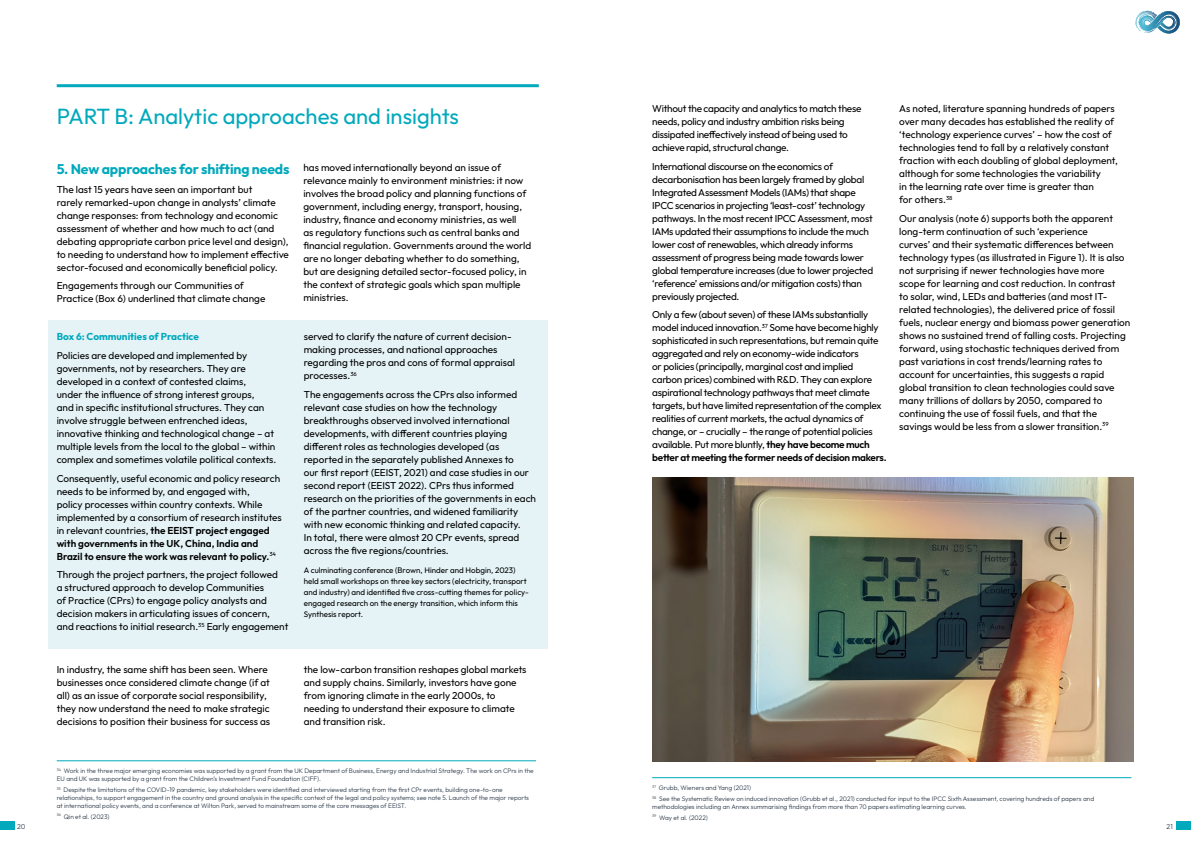
<style>
.page{position:relative;width:1191px;height:842px;background:#fff}
.page>*{position:absolute;margin:0;border:0;box-sizing:border-box;transform-origin:0 0}
.t1{font:22px "Outfit";color:#00a9bc}
.t2{font:700 14px "Outfit";letter-spacing:-.01em;color:#00a9bc}
.t3{font:10px/13px "Outfit";color:#000}
.t4{font:10px/13px "Outfit";letter-spacing:-.025em;color:#000}
.t5{font:700 10px "Outfit";color:#00a9bc}
.t6{font:8px/11px "Outfit";color:#000}
.t7{font:300 7px "Outfit";color:#2b3948}
.t8{font:300 7px "Outfit";color:#263543}
.t9{font:300 6.5px/8px "Outfit";color:#2b3948}
.s1{font-weight:600}
</style>
<div class="page">
<div style="left:48px;top:320px;width:499px;height:329px;background:#e5f3f7"></div>
<div style="left:0;top:821px;width:14px;height:9px;background:#00a9bc"></div>
<div style="left:1176px;top:821px;width:15px;height:9px;background:#00a9bc"></div>
<hr style="left:57px;top:84px;width:482px;height:3px;background:#00a9bc">
<hr style="left:57px;top:760px;width:479px;height:1px;background:#00a9bc">
<hr style="left:652px;top:777px;width:479px;height:1px;background:#00a9bc">
<img style="left:652px;top:478px;width:481px;height:283px">
<svg style="left:1135px;top:11px;width:39px;height:22px"></svg>
<h1 class="t1" style="left:57px;top:104px;width:404px">PART B: Analytic approaches and insights</h1>
<h2 class="t2" style="left:57px;top:161px;width:234px">5. New approaches for shifting needs</h2>
<p class="t3" style="left:57px;top:183px;width:234px">The last 15 years have seen an important but<br>rarely remarked-upon change in analysts’ climate change responses: from technology and economic assessment of whether and how much to act (and debating appropriate carbon price level and design), to needing to understand how to implement effective sector-focused and economically beneficial policy.</p>
<p class="t3" style="left:57px;top:279px;width:210px">Engagements through our Communities of<br>Practice (Box 6) underlined that climate change</p>
<p class="t3" style="left:303px;top:161px;width:229px">has moved internationally beyond an issue of relevance mainly to environment ministries: it now involves the broad policy and planning functions of government, including energy, transport, housing, industry, finance and economy ministries, as well<br>as regulatory functions such as central banks and financial regulation. Governments around the world are no longer debating whether to do something, but are designing detailed sector-focused policy, in the context of strategic goals which span multiple ministries.</p>
<p class="t5" style="left:57px;top:331px;width:144px">Box 6: Communities of Practice</p>
<p class="t3" style="left:57px;top:349px;width:221px">Policies are developed and implemented by governments, not by researchers. They are developed in a context of contested claims,<br>under the influence of strong interest groups,<br>and in specific institutional structures. They can involve struggle between entrenched ideas, innovative thinking and technological change – at multiple levels from the local to the global – within complex and sometimes volatile political contexts.</p>
<p class="t3" style="left:57px;top:472px;width:227px">Consequently, useful economic and policy research needs to be informed by, and engaged with,<br>policy processes within country contexts. While implemented by a consortium of research institutes in relevant countries, <span class="s1">the EEIST project engaged with governments in the UK, China, India and Brazil to ensure the work was relevant to policy.</span><sup>34</sup></p>
<p class="t3" style="left:57px;top:568px;width:233px">Through the project partners, the project followed<br>a structured approach to develop Communities<br>of Practice (CPrs) to engage policy analysts and decision makers in articulating issues of concern, and reactions to initial research.<sup>35</sup> Early engagement</p>
<p class="t3" style="left:304px;top:330px;width:213px">served to clarify the nature of current decision&shy;making processes, and national approaches regarding the pros and cons of formal appraisal processes.<sup>36</sup></p>
<p class="t3" style="left:304px;top:388px;width:234px">The engagements across the CPrs also informed relevant case studies on how the technology breakthroughs observed involved international developments, with different countries playing different roles as technologies developed (as reported in the separately published Annexes to<br>our first report (EEIST, 2021) and case studies in our second report (EEIST 2022). CPrs thus informed research on the priorities of the governments in each of the partner countries, and widened familiarity with new economic thinking and related capacity.<br>In total, there were almost 20 CPr events, spread across the five regions/countries.</p>
<p class="t6" style="left:304px;top:564px;width:226px">A culminating conference (Brown, Hinder and Hobgin, 2023) held small workshops on three key sectors (electricity, transport and industry) and identified five cross-cutting themes for policy&shy;engaged research on the energy transition, which inform this Synthesis report.</p>
<p class="t3" style="left:57px;top:663px;width:215px">In industry, the same shift has been seen. Where businesses once considered climate change (if at all) as an issue of corporate social responsibility, they now understand the need to make strategic decisions to position their business for success as</p>
<p class="t3" style="left:304px;top:663px;width:224px">the low-carbon transition reshapes global markets and supply chains. Similarly, investors have gone from ignoring climate in the early 2000s, to needing to understand their exposure to climate and transition risk.</p>
<p class="t9" style="left:57px;top:767px;width:478px"><sup>34</sup> Work in the three major emerging economies was supported by a grant from the UK Department of Business, Energy and Industrial Strategy. The work on CPrs in the<br>EU and UK was supported by a grant from the Children’s Investment Fund Foundation (CIFF).</p>
<p class="t9" style="left:57px;top:785px;width:474px"><sup>35</sup> Despite the limitations of the COVID-19 pandemic, key stakeholders were identified and interviewed starting from the first CPr events, building one-to-one relationships, to support engagement in the country and ground analysis in the specific context of the legal and policy systems; see note 5. Launch of the major reports at international policy events, and a conference at Wilton Park, served to mainstream some of the core messages of EEIST.</p>
<p class="t9" style="left:57px;top:812px;width:54px"><sup>36</sup> Qin et al. (2023)</p>
<p class="t4" style="left:652px;top:102px;width:211px">Without the capacity and analytics to match these needs, policy and industry ambition risks being dissipated ineffectively instead of being used to achieve rapid, structural change.</p>
<p class="t4" style="left:652px;top:160px;width:222px">International discourse on the economics of decarbonisation has been largely framed by global Integrated Assessment Models (IAMs) that shape IPCC scenarios in projecting ‘least-cost’ technology pathways. In the most recent IPCC Assessment, most IAMs updated their assumptions to include the much lower cost of renewables, which already informs assessment of progress being made towards lower global temperature increases (due to lower projected ‘reference’ emissions and/or mitigation costs) than previously projected.</p>
<p class="t4" style="left:652px;top:308px;width:236px">Only a few (about seven) of these IAMs substantially model induced innovation.<sup>37</sup> Some have become highly sophisticated in such representations, but remain quite aggregated and rely on economy-wide indicators<br>or policies (principally, marginal cost and implied<br>carbon prices) combined with R&amp;D. They can explore aspirational technology pathways that meet climate targets, but have limited representation of the complex realities of current markets, the actual dynamics of change, or – crucially – the range of potential policies available. Put more bluntly, <span class="s1">they have become much better at meeting the former needs of decision makers.</span></p>
<p class="t3" style="left:899px;top:102px;width:220px">As noted, literature spanning hundreds of papers over many decades has established the reality of ‘technology experience curves’ – how the cost of technologies tend to fall by a relatively constant fraction with each doubling of global deployment, although for some technologies the variability<br>in the learning rate over time is greater than<br>for others.<sup>38</sup></p>
<p class="t3" style="left:899px;top:212px;width:233px">Our analysis (note 6) supports both the apparent long-term continuation of such ‘experience<br>curves’ and their systematic differences between technology types (as illustrated in Figure 1). It is also not surprising if newer technologies have more scope for learning and cost reduction. In contrast<br>to solar, wind, LEDs and batteries (and most IT&shy;related technologies), the delivered price of fossil fuels, nuclear energy and biomass power generation shows no sustained trend of falling costs. Projecting forward, using stochastic techniques derived from past variations in cost trends/learning rates to account for uncertainties, this suggests a rapid global transition to clean technologies could save many trillions of dollars by 2050, compared to continuing the use of fossil fuels, and that the savings would be less from a slower transition.<sup>39</sup></p>
<p class="t9" style="left:652px;top:782px;width:443px;line-height:10.8px"><sup>37</sup> Grubb, Wieners and Yang (2021)<br><sup>38</sup> See the Systematic Review on induced innovation (Grubb et al., 2021) conducted for input to the IPCC Sixth Assessment, covering hundreds of papers and</p>
<p class="t9" style="left:652px;top:801px;width:316px;line-height:10.8px">methodologies including an Annex summarising findings from more than 70 papers estimating learning curves.<br><sup>39</sup> Way et al. (2022)</p>
<p class="t7" style="left:17px;top:823px;width:10px">20</p>
<p class="t8" style="left:1166px;top:823px;width:8px">21</p>
</div>
